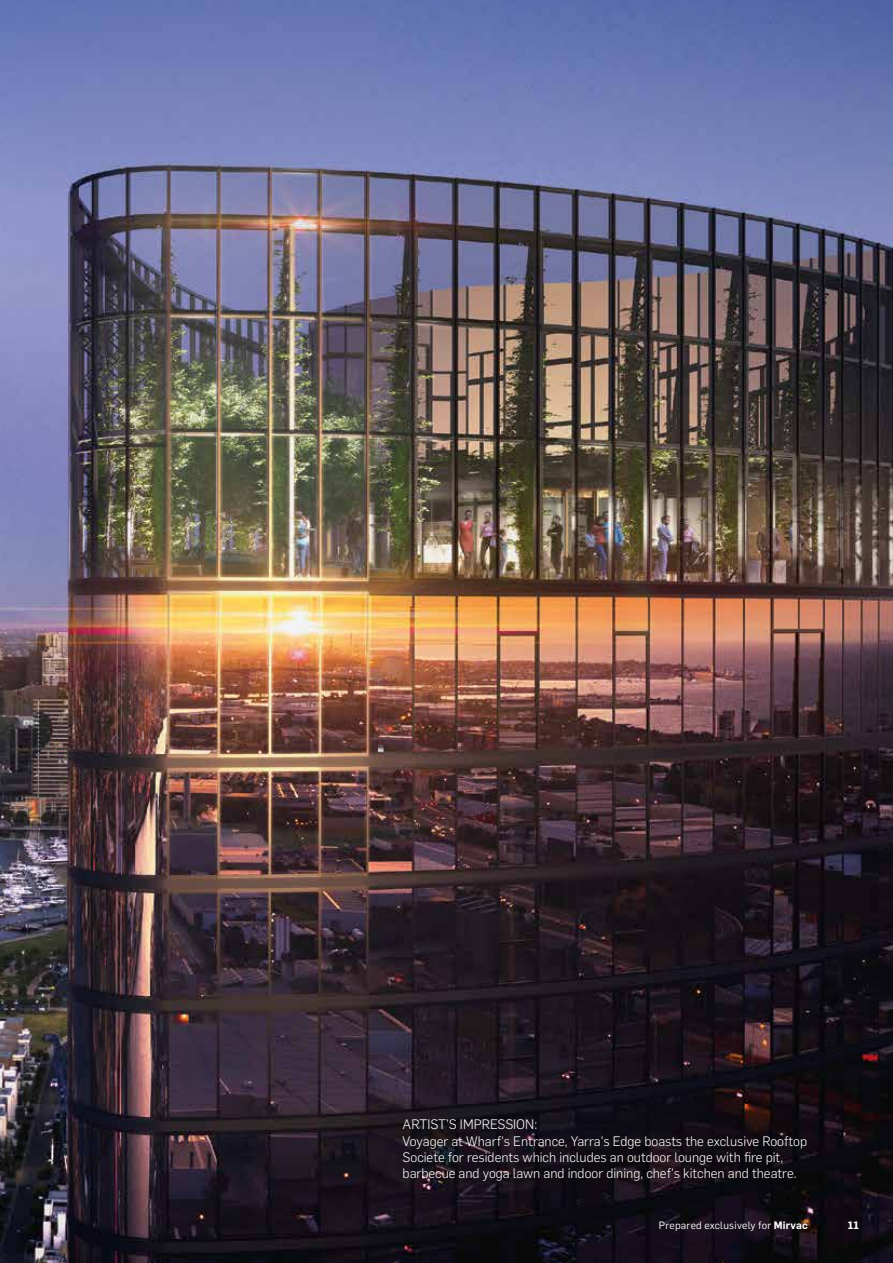
<style>
.page{position:relative;width:893px;height:1263px;background:#fff}
.page>*{position:absolute;margin:0;border:0;box-sizing:border-box;transform-origin:0 0}
.t1{font:300 13.5px/16.2px "Flama";color:#fff}
.t2{font:10.5px "Flama";letter-spacing:.015em;color:#fff}
.t3{font:700 10.5px "Flama";color:#fff}
.s1{font-weight:600}
</style>
<div class="page">
<img style="left:0;top:0;width:893px;height:1263px">
<p class="t1" style="left:403px;top:1116px;width:406px">ARTIST’S IMPRESSION:<br>Voyager at Wharf's Entrance, Yarra's Edge boasts the exclusive Rooftop Societe for residents which includes an outdoor lounge with fire pit, barbecue and yoga lawn and indoor dining, chef's kitchen and theatre.</p>
<p class="t2" style="left:659px;top:1217px;width:151px">Prepared exclusively for <span class="s1">Mirvac</span></p>
<p class="t3" style="left:848px;top:1217px;width:13px">11</p>
</div>
